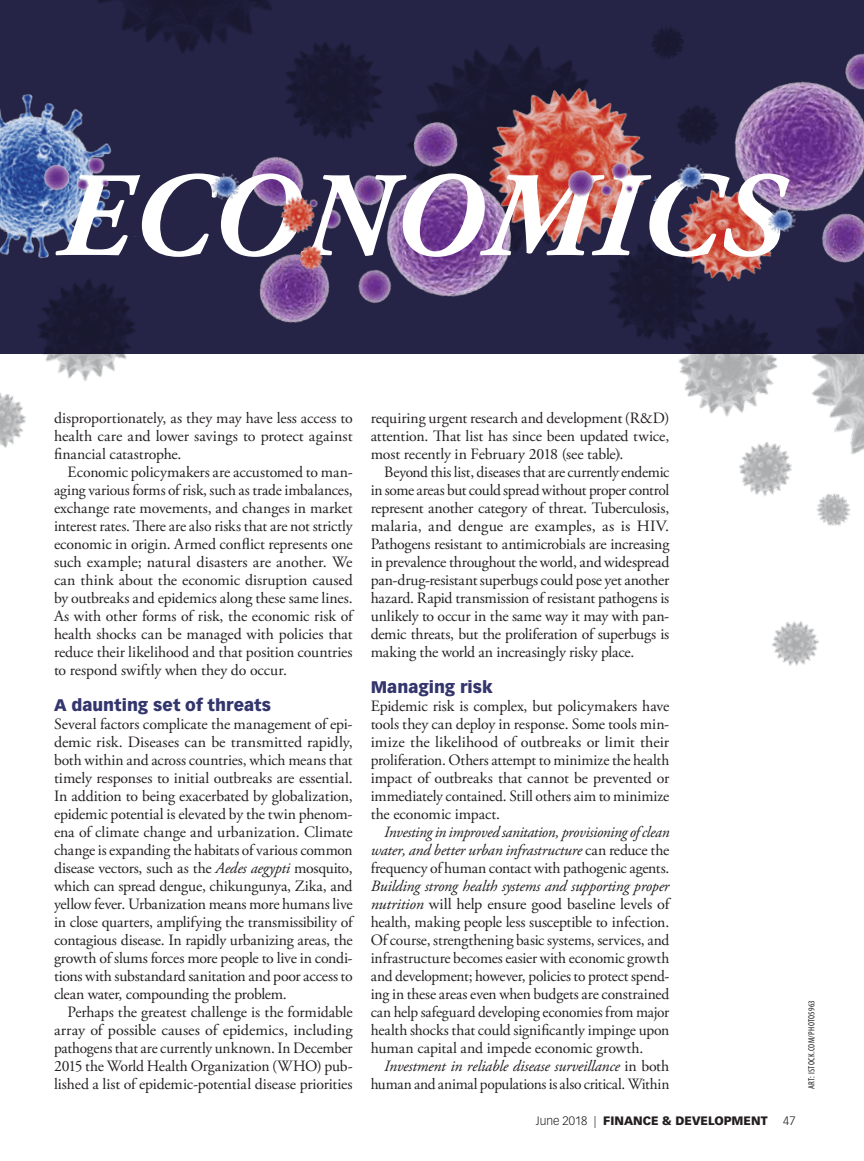
<style>
.page{position:relative;width:864px;height:1161px;background:#fff}
.page>*{position:absolute;margin:0;border:0;box-sizing:border-box;transform-origin:0 0}
.t1{font:italic 700 120.45px "Adobe Garamond Pro";letter-spacing:.015em;color:#fff}
.t2{font:900 16.5px "Vectora LT Std";color:#33356d}
.t3{font:15.75px/18px "Adobe Garamond Pro";letter-spacing:-.01em;color:#231f20;text-align:justify}
.t4{font:italic 15.75px/18px "Adobe Garamond Pro";letter-spacing:-.015em;color:#231f20;text-align:justify}
.t5{font:900 12px "Vectora LT Std";color:#231f20}
.t6{font:300 12px "Vectora LT Std";color:#231f20}
.t7{font:condensed 9px "Myriad Pro";letter-spacing:.03em;color:#231f20}
.s1{font-style:italic}
.s2{font-style:normal}
.s3{font-weight:300}
</style>
<div class="page">
<div style="left:0;top:0;width:864px;height:354px;background:#252446"></div>
<img style="left:739px;top:442px;width:28px;height:44px">
<img style="left:0;top:94px;width:136px;height:161px">
<img style="left:392px;top:50px;width:297px;height:245px">
<img style="left:258px;top:98px;width:279px;height:239px">
<img style="left:689px;top:53px;width:175px;height:234px">
<img style="left:38px;top:149px;width:75px;height:67px">
<img style="left:562px;top:155px;width:75px;height:67px">
<img style="left:255px;top:164px;width:111px;height:131px">
<img style="left:212px;top:168px;width:43px;height:32px">
<img style="left:653px;top:144px;width:67px;height:73px">
<img style="left:751px;top:187px;width:60px;height:57px">
<img style="left:767px;top:208px;width:97px;height:256px">
<img style="left:648px;top:287px;width:170px;height:154px">
<img style="left:6px;top:251px;width:130px;height:130px">
<img style="left:0;top:392px;width:26px;height:56px">
<img style="left:747px;top:464px;width:104px;height:202px">
<h1 class="t1" style="left:57px;top:147px;width:727px">ECONOMICS</h1>
<p class="t3" style="left:54px;top:410px;width:300px">disproportionately, as they may have less access to health care and lower savings to protect against financial catastrophe.</p>
<p class="t3" style="left:54px;top:464px;width:300px;text-indent:14px">Economic policymakers are accustomed to man&shy;aging various forms of risk, such as trade imbalances, exchange rate movements, and changes in market interest rates. There are also risks that are not strictly economic in origin. Armed conflict represents one such example; natural disasters are another. We can think about the economic disruption caused by outbreaks and epidemics along these same lines.<br>As with other forms of risk, the economic risk of health shocks can be managed with policies that reduce their likelihood and that position countries to respond swiftly when they do occur.</p>
<p class="t2" style="left:54px;top:695px;width:219px">A daunting set of threats</p>
<p class="t3" style="left:54px;top:716px;width:300px">Several factors complicate the management of epi&shy;demic risk. Diseases can be transmitted rapidly, both within and across countries, which means that timely responses to initial outbreaks are essential.<br>In addition to being exacerbated by globalization, epidemic potential is elevated by the twin phenom&shy;ena of climate change and urbanization. Climate change is expanding the habitats of various common disease vectors, such as the <span class="s1">Aedes aegypti</span> mosquito, which can spread dengue, chikungunya, Zika, and yellow fever. Urbanization means more humans live in close quarters, amplifying the transmissibility of contagious disease. In rapidly urbanizing areas, the growth of slums forces more people to live in condi&shy;tions with substandard sanitation and poor access to clean water, compounding the problem.</p>
<p class="t3" style="left:54px;top:1004px;width:300px;text-indent:13px">Perhaps the greatest challenge is the formidable array of possible causes of epidemics, including pathogens that are currently unknown. In December 2015 the World Health Organization (WHO) pub&shy;lished a list of epidemic-potential disease priorities</p>
<p class="t3" style="left:371px;top:410px;width:300px">requiring urgent research and development (R&amp;D) attention. That list has since been updated twice, most recently in February 2018 (see table).</p>
<p class="t3" style="left:371px;top:464px;width:300px;text-indent:14px">Beyond this list, diseases that are currently endemic in some areas but could spread without proper control represent another category of threat. Tuberculosis, malaria, and dengue are examples, as is HIV.<br>Pathogens resistant to antimicrobials are increasing in prevalence throughout the world, and widespread pan-drug-resistant superbugs could pose yet another hazard. Rapid transmission of resistant pathogens is unlikely to occur in the same way it may with pan&shy;demic threats, but the proliferation of superbugs is making the world an increasingly risky place.</p>
<p class="t2" style="left:371px;top:677px;width:124px">Managing risk</p>
<p class="t3" style="left:371px;top:698px;width:300px">Epidemic risk is complex, but policymakers have tools they can deploy in response. Some tools min&shy;imize the likelihood of outbreaks or limit their proliferation. Others attempt to minimize the health impact of outbreaks that cannot be prevented or immediately contained. Still others aim to minimize the economic impact.</p>
<p class="t4" style="left:371px;top:823px;width:300px;text-indent:14px">Investing in improved sanitation, provisioning of clean water, and better urban infrastructure <span class="s2">can reduce the frequency of human contact with pathogenic agents.</span></p>
<p class="t3" style="left:371px;top:878px;width:300px"><span class="s1">Building strong health systems and supporting proper nutrition</span> will help ensure good baseline levels of health, making people less susceptible to infection.<br>Of course, strengthening basic systems, services, and infrastructure becomes easier with economic growth and development; however, policies to protect spend&shy;ing in these areas even when budgets are constrained can help safeguard developing economies from major health shocks that could significantly impinge upon human capital and impede economic growth.</p>
<p class="t3" style="left:371px;top:1058px;width:300px;text-align:right"><span class="s1">Investment in reliable disease surveillance</span> in both human and animal populations is also critical. Within</p>
<p class="t5" style="left:536px;top:1113px;width:233px"><span class="s3">June 2018 |</span> FINANCE &amp; DEVELOPMENT</p>
<p class="t6" style="left:783px;top:1114px;width:14px">47</p>
<p class="t7" style="left:807px;top:1089px;width:90px;rotate:-90deg">ART: ISTOCK.COM/PHOTO5963</p>
</div>
